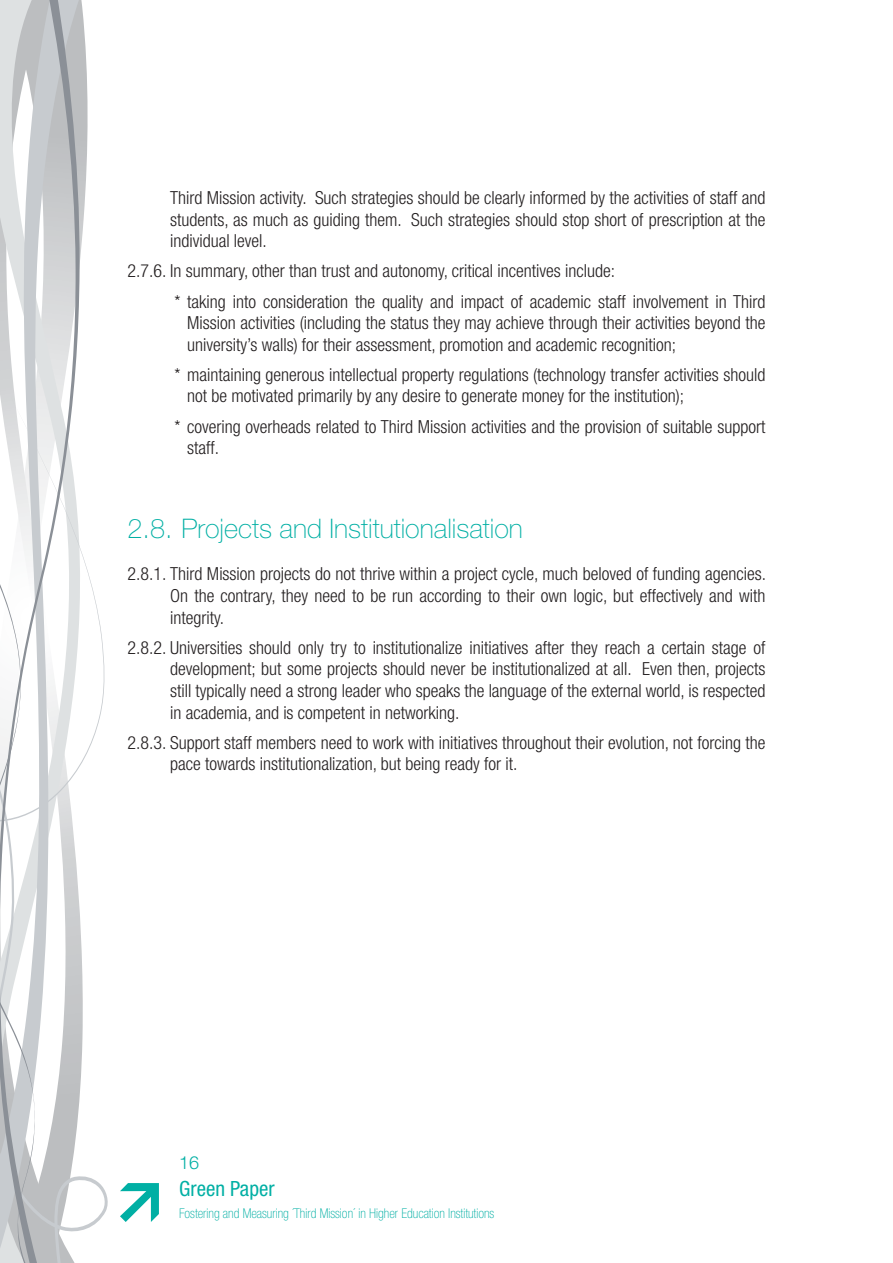
<style>
.page{position:relative;width:893px;height:1263px;background:#fff}
.page>*{position:absolute;margin:0;border:0;box-sizing:border-box;transform-origin:0 0}
.t1{font:100 27px "Helvetica Neue LT Std";color:#00afa4}
.t2{font:condensed 21px "Helvetica Neue LT Std";color:#00afa4}
.t3{font:300 condensed 18px/21.6px "Helvetica Neue LT Std";color:#231f20}
.t4{font:300 18px "Helvetica Neue LT Std";color:#00afa4}
.t5{font:100 condensed 13.5px "Helvetica Neue LT Std";color:#00afa4}
</style>
<div class="page">
<svg style="left:120px;top:1183px;width:39px;height:39px"></svg>
<svg style="left:80px;top:0;width:8px;height:259px;fill:#c4c6c8"></svg>
<svg style="left:80px;top:548px;width:28px;height:683px"></svg>
<svg style="left:0;top:0;width:80px;height:1263px"></svg>
<svg style="left:0;top:370px;width:41px;height:893px"></svg>
<p class="t3" style="left:170px;top:189px;width:597px;text-align:justify">Third Mission activity. Such strategies should be clearly informed by the activities of staff and students, as much as guiding them. Such strategies should stop short of prescription at the individual level.</p>
<p class="t3" style="left:174px;top:258px;width:593px;line-height:30.2px;text-indent:-47px">2.7.6. In summary, other than trust and autonomy, critical incentives include:<br>* taking into consideration the quality and impact of academic staff involvement in Third</p>
<p class="t3" style="left:187px;top:314px;width:580px">Mission activities (including the status they may achieve through their activities beyond the university’s walls) for their assessment, promotion and academic recognition;</p>
<p class="t3" style="left:187px;top:365px;width:580px;text-indent:-13px">* maintaining generous intellectual property regulations (technology transfer activities should not be motivated primarily by any desire to generate money for the institution);</p>
<p class="t3" style="left:187px;top:417px;width:580px;text-indent:-13px">* covering overheads related to Third Mission activities and the provision of suitable support staff.</p>
<h1 class="t1" style="left:128px;top:518px;width:397px">2.8. Projects and Institutionalisation</h1>
<p class="t3" style="left:170px;top:565px;width:597px;text-align:justify;text-indent:-43px">2.8.1. Third Mission projects do not thrive within a project cycle, much beloved of funding agencies.<br>On the contrary, they need to be run according to their own logic, but effectively and with integrity.</p>
<p class="t3" style="left:170px;top:638px;width:597px;text-align:justify;text-indent:-43px">2.8.2. Universities should only try to institutionalize initiatives after they reach a certain stage of development; but some projects should never be institutionalized at all. Even then, projects still typically need a strong leader who speaks the language of the external world, is respected in academia, and is competent in networking.</p>
<p class="t3" style="left:170px;top:733px;width:597px;text-indent:-43px">2.8.3. Support staff members need to work with initiatives throughout their evolution, not forcing the pace towards institutionalization, but being ready for it.</p>
<p class="t4" style="left:179px;top:1156px;width:22px">16</p>
<p class="t2" style="left:179px;top:1181px;width:97px">Green Paper</p>
<p class="t5" style="left:179px;top:1208px;width:317px">Fostering and Measuring ´Third Mission´ in Higher Education Institutions</p>
</div>
